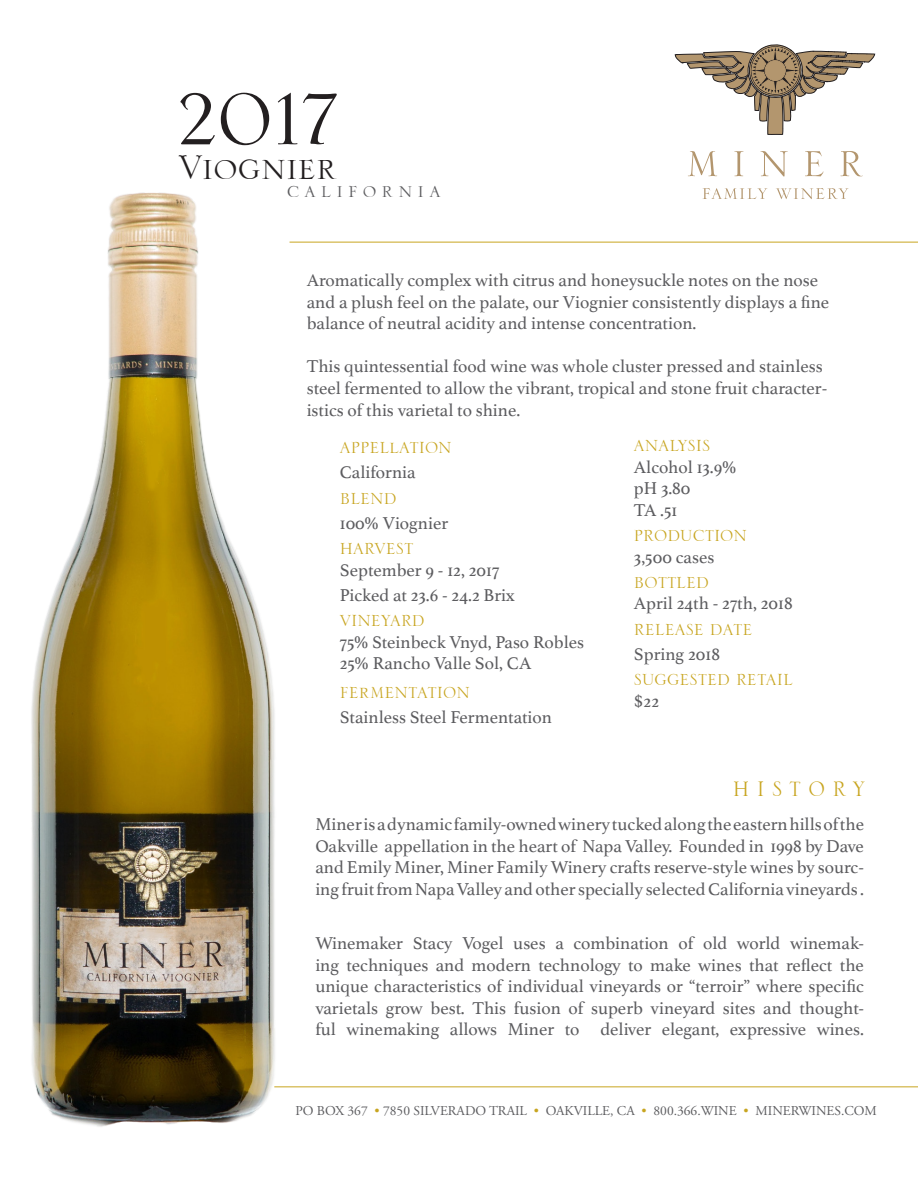
<style>
.page{position:relative;width:918px;height:1188px;background:#fff}
.page>*{position:absolute;margin:0;border:0;box-sizing:border-box;transform-origin:0 0}
.t1{font:97.5px "Serlio LH";color:#231f20}
.t2{font:45px "Serlio LH";color:#231f20}
.t3{font:27.6px "Serlio LH";color:#c8a520;scale:.96 1}
.t4{font:25.5px "Serlio LH";letter-spacing:.2em;color:#5c5c5f}
.t5{font:21px "Serlio LH";color:#c8a520}
.t6{font:18px/21.6px "Athelas";color:#5c5c5f}
.t7{font:13.5px "Adobe Garamond Pro";color:#5c5c5f}
.s1{font-size:24px}
.s2{color:#c8a520}
</style>
<div class="page">
<hr style="left:274px;top:1086px;width:644px;height:1px;background:#c8a520">
<hr style="left:290px;top:242px;width:628px;height:1px;background:#c8a520">
<img style="left:31px;top:192px;width:245px;height:935px">
<svg style="left:675px;top:45px;width:200px;height:90px"></svg>
<svg style="left:688px;top:151px;width:29px;height:25px"></svg>
<svg style="left:734px;top:151px;width:9px;height:25px"></svg>
<svg style="left:761px;top:151px;width:27px;height:25px"></svg>
<svg style="left:805px;top:151px;width:18px;height:25px"></svg>
<svg style="left:841px;top:151px;width:22px;height:25px"></svg>
<svg style="left:703px;top:188px;width:64px;height:11px"></svg>
<svg style="left:776px;top:188px;width:73px;height:11px"></svg>
<p class="t1" style="left:177px;top:71px;width:162px">2017</p>
<p class="t2" style="left:178px;top:145px;width:160px">Viognier</p>
<p class="t4" style="left:287px;top:178px;width:155px">california</p>
<p class="t6" style="left:307px;top:269px;width:524px">Aromatically complex with citrus and honeysuckle notes on the nose and a plush feel on the palate, our Viognier consistently displays a fine balance of neutral acidity and intense concentration.</p>
<p class="t6" style="left:307px;top:355px;width:522px">This quintessential food wine was whole cluster pressed and stainless steel fermented to allow the vibrant, tropical and stone fruit character&shy;istics of this varietal to shine.</p>
<p class="t5" style="left:340px;top:438px;width:114px">APPEL<span class="s1">l</span>ATION</p>
<p class="t6" style="left:340px;top:461px;width:77px">California</p>
<p class="t5" style="left:340px;top:488px;width:58px">BLEND</p>
<p class="t6" style="left:340px;top:512px;width:110px">100% Viognier</p>
<p class="t5" style="left:340px;top:538px;width:75px">HARVEST</p>
<p class="t6" style="left:340px;top:557px;width:177px;line-height:25.2px">September 9 - 12, 2017<br>Picked at 23.6 - 24.2 Brix</p>
<p class="t5" style="left:340px;top:610px;width:86px">VINEYARD</p>
<p class="t6" style="left:340px;top:630px;width:246px">75% Steinbeck Vnyd, Paso Robles<br>25% Rancho Valle Sol, CA</p>
<p class="t5" style="left:340px;top:682px;width:132px">FE<span class="s1">r</span>MENTATION</p>
<p class="t6" style="left:340px;top:706px;width:214px">Stainless Steel Fermentation</p>
<p class="t5" style="left:634px;top:435px;width:78px">ANALYSIS</p>
<p class="t6" style="left:634px;top:455px;width:104px">Alcohol 13.9% pH 3.80<br>TA .51</p>
<p class="t5" style="left:634px;top:525px;width:115px">PRODUCTION</p>
<p class="t6" style="left:634px;top:545px;width:82px">3,500 cases</p>
<p class="t5" style="left:634px;top:572px;width:77px">BOTTLED</p>
<p class="t6" style="left:634px;top:592px;width:160px">April 24th - 27th, 2018</p>
<p class="t5" style="left:634px;top:619px;width:120px">RELEASE DATE</p>
<p class="t6" style="left:634px;top:643px;width:88px">Spring 2018</p>
<p class="t5" style="left:634px;top:669px;width:160px">SUGGESTED RETAIL</p>
<p class="t6" style="left:634px;top:689px;width:27px">$22</p>
<p class="t3" style="left:733px;top:775px;width:140px">H I S T O R Y</p>
<p class="t6" style="left:315px;top:813px;width:550px;text-align:justify">Miner is a dynamic family-owned winery tucked along the eastern hills of the Oakville appellation in the heart of Napa Valley. Founded in 1998 by Dave and Emily Miner, Miner Family Winery crafts reserve-style wines by sourc&shy;ing fruit from Napa Valley and other specially selected California vineyards .</p>
<p class="t6" style="left:315px;top:932px;width:550px;text-align:justify">Winemaker Stacy Vogel uses a combination of old world winemak&shy;ing techniques and modern technology to make wines that reflect the unique characteristics of individual vineyards or “terroir” where specific varietals grow best. This fusion of superb vineyard sites and thought&shy;ful winemaking allows Miner to deliver elegant, expressive wines.</p>
<p class="t7" style="left:295px;top:1103px;width:583px">PO BOX 367 <span class="s2">•</span> 7850 SILVERADO TRAIL <span class="s2">•</span> OAKVILLE, CA <span class="s2">•</span> 800.366.WINE <span class="s2">•</span> MINERWINES.COM</p>
</div>
